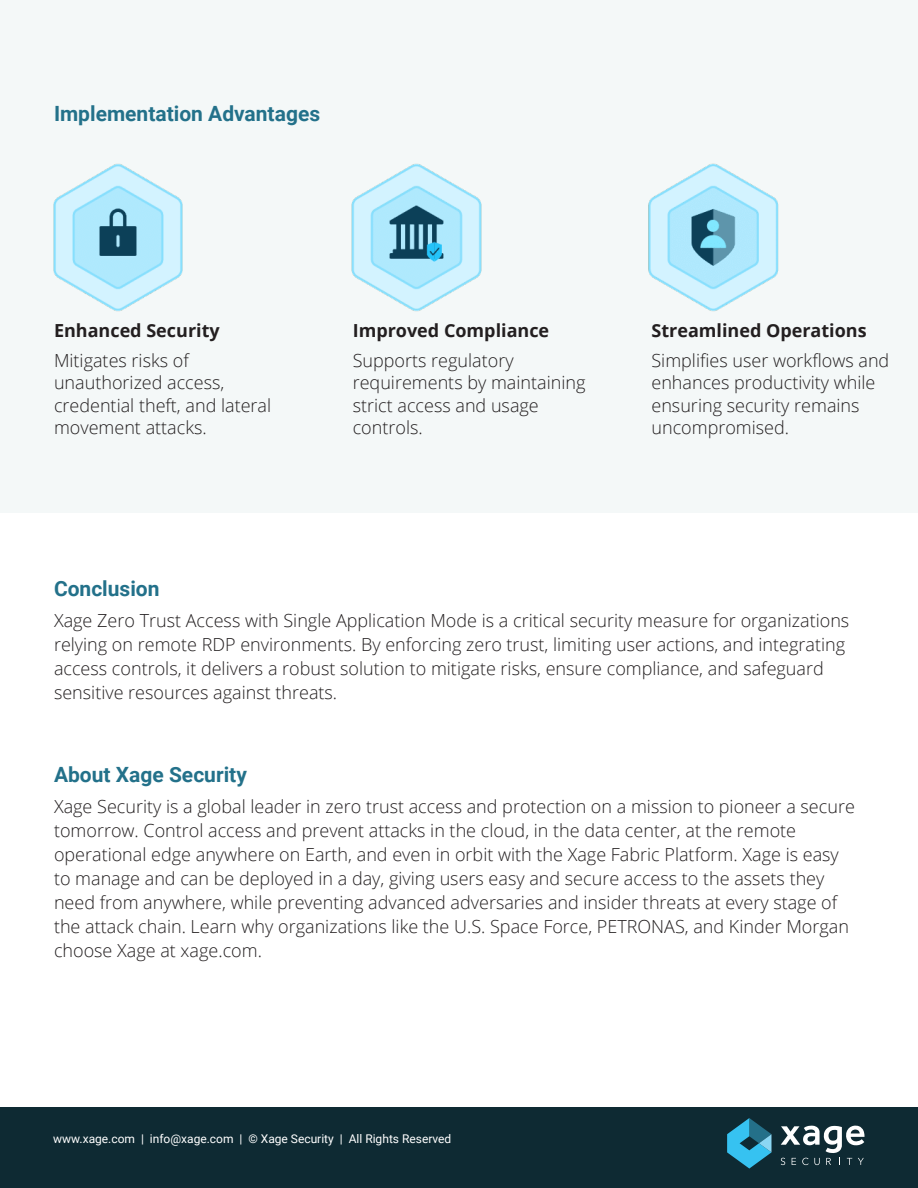
<style>
.page{position:relative;width:918px;height:1188px;background:#fff}
.page>*{position:absolute;margin:0;border:0;box-sizing:border-box;transform-origin:0 0}
.body_text{font:700 21px "Roboto";color:#23718a}
.body_text-2{font:300 18px/24px "Open Sans";color:#231f20}
.body_text-3{font:700 18px "Open Sans";color:#231f20}
.t1{font:12px "Roboto";color:#fff}
</style>
<div class="page">
<div style="left:0;top:1107px;width:918px;height:81px;background:#0e2a33"></div>
<svg style="left:727px;top:1118px;width:45px;height:51px"></svg>
<svg style="left:781px;top:1125px;width:83px;height:40px"></svg>
<div style="left:0;top:0;width:918px;height:513px;background:#f4f8f8"></div>
<img style="left:53px;top:163px;width:130px;height:149px">
<img style="left:351px;top:163px;width:131px;height:149px">
<img style="left:648px;top:163px;width:131px;height:149px">
<p class="body_text" style="left:54px;top:99px;width:268px">Implementation Advantages</p>
<p class="body_text-3" style="left:54px;top:318px;width:167px">Enhanced Security</p>
<p class="body_text-2" style="left:54px;top:348px;width:219px;line-height:22.5px">Mitigates risks of unauthorized access, credential theft, and lateral movement attacks.</p>
<p class="body_text-3" style="left:353px;top:318px;width:198px">Improved Compliance</p>
<p class="body_text-2" style="left:353px;top:348px;width:234px;line-height:22.5px">Supports regulatory requirements by maintaining strict access and usage controls.</p>
<p class="body_text-3" style="left:651px;top:318px;width:217px">Streamlined Operations</p>
<p class="body_text-2" style="left:651px;top:348px;width:239px;line-height:22.5px">Simplifies user workflows and enhances productivity while ensuring security remains uncompromised.</p>
<p class="body_text" style="left:54px;top:574px;width:107px">Conclusion</p>
<p class="body_text-2" style="left:54px;top:608px;width:797px">Xage Zero Trust Access with Single Application Mode is a critical security measure for organizations relying on remote RDP environments. By enforcing zero trust, limiting user actions, and integrating access controls, it delivers a robust solution to mitigate risks, ensure compliance, and safeguard sensitive resources against threats.</p>
<p class="body_text" style="left:54px;top:760px;width:194px">About Xage Security</p>
<p class="body_text-2" style="left:54px;top:794px;width:802px">Xage Security is a global leader in zero trust access and protection on a mission to pioneer a secure tomorrow. Control access and prevent attacks in the cloud, in the data center, at the remote operational edge anywhere on Earth, and even in orbit with the Xage Fabric Platform. Xage is easy to manage and can be deployed in a day, giving users easy and secure access to the assets they need from anywhere, while preventing advanced adversaries and insider threats at every stage of the attack chain. Learn why organizations like the U.S. Space Force, PETRONAS, and Kinder Morgan choose Xage at xage.com.</p>
<p class="t1" style="left:53px;top:1130px;width:400px">www.xage.com | info@xage.com | © Xage Security | All Rights Reserved</p>
</div>
